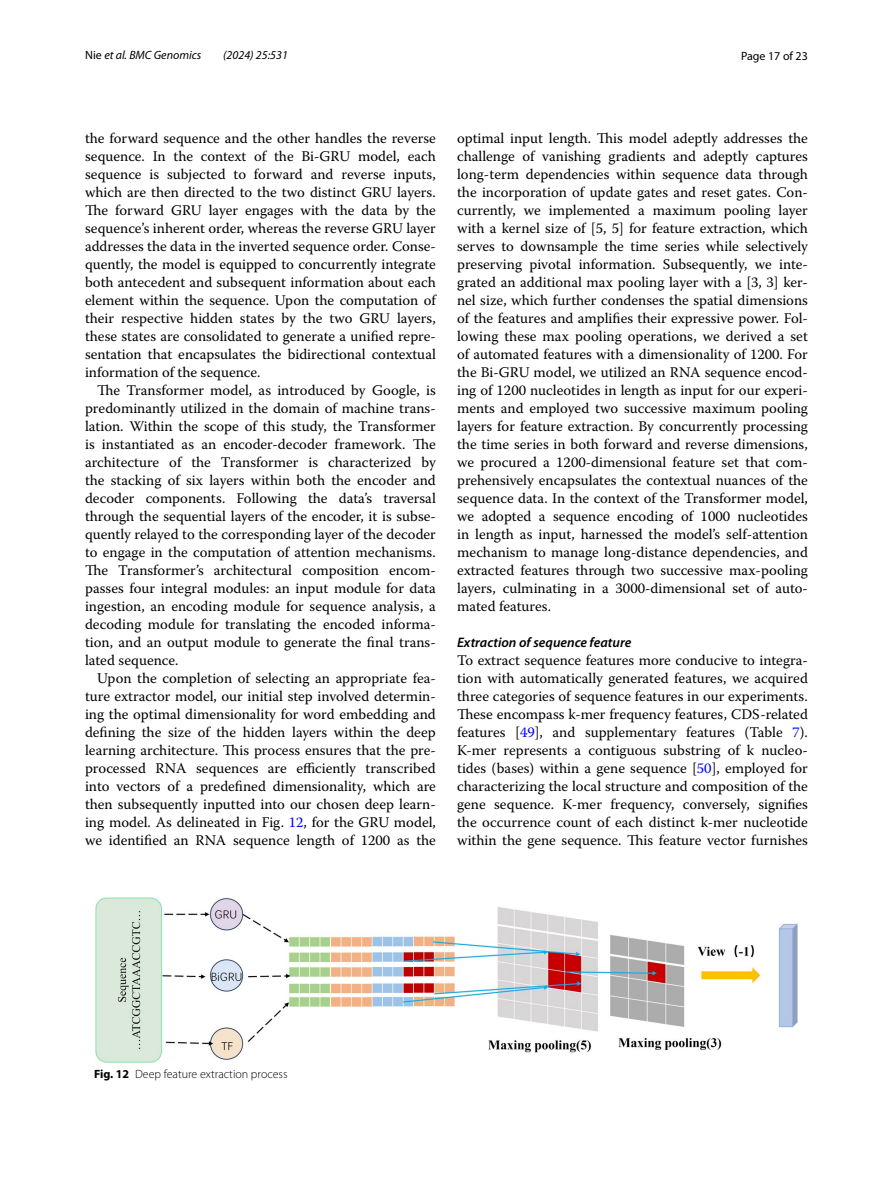
<style>
.page{position:relative;width:893px;height:1187px;background:#fff}
.page>*{position:absolute;margin:0;border:0;box-sizing:border-box;transform-origin:0 0}
.t1{font:14.7px/18px "Warnock Pro";color:#000;text-align:justify}
.t2{font:italic 600 13.8px "Myriad Pro";color:#000}
.t3{font:300 12px "Myriad Pro";color:#000}
.t4{font:italic 12px "Myriad Pro";color:#000}
.t5{font:12px "Myriad Pro";color:#000}
.s1{font-style:normal}
.s2{color:#00f}
.s3{font-weight:700}
</style>
<div class="page">
<img style="left:96px;top:897px;width:701px;height:165px">
<p class="t4" style="left:85px;top:48px;width:118px"><span class="s1">Nie</span> et al. BMC Genomics</p>
<p class="t4" style="left:223px;top:48px;width:66px">(2024) 25:531</p>
<p class="t5" style="left:741px;top:48px;width:68px">Page 17 of 23</p>
<p class="t1" style="left:85px;top:128px;width:352px">the forward sequence and the other handles the reverse sequence. In the context of the Bi-GRU model, each sequence is subjected to forward and reverse inputs, which are then directed to the two distinct GRU layers.<br>The forward GRU layer engages with the data by the sequence’s inherent order, whereas the reverse GRU layer addresses the data in the inverted sequence order. Conse&shy;quently, the model is equipped to concurrently integrate both antecedent and subsequent information about each element within the sequence. Upon the computation of their respective hidden states by the two GRU layers, these states are consolidated to generate a unified repre&shy;sentation that encapsulates the bidirectional contextual information of the sequence.</p>
<p class="t1" style="left:85px;top:380px;width:352px;text-indent:12px">The Transformer model, as introduced by Google, is predominantly utilized in the domain of machine trans&shy;lation. Within the scope of this study, the Transformer is instantiated as an encoder-decoder framework. The architecture of the Transformer is characterized by the stacking of six layers within both the encoder and decoder components. Following the data’s traversal through the sequential layers of the encoder, it is subse&shy;quently relayed to the corresponding layer of the decoder to engage in the computation of attention mechanisms.<br>The Transformer’s architectural composition encom&shy;passes four integral modules: an input module for data ingestion, an encoding module for sequence analysis, a decoding module for translating the encoded informa&shy;tion, and an output module to generate the final trans&shy;lated sequence.</p>
<p class="t1" style="left:85px;top:668px;width:352px;text-indent:12px">Upon the completion of selecting an appropriate fea&shy;ture extractor model, our initial step involved determin&shy;ing the optimal dimensionality for word embedding and defining the size of the hidden layers within the deep learning architecture. This process ensures that the pre&shy;processed RNA sequences are efficiently transcribed into vectors of a predefined dimensionality, which are then subsequently inputted into our chosen deep learn&shy;ing model. As delineated in Fig. <span class="s2">12</span>, for the GRU model, we identified an RNA sequence length of 1200 as the</p>
<p class="t1" style="left:457px;top:128px;width:352px">optimal input length. This model adeptly addresses the challenge of vanishing gradients and adeptly captures long-term dependencies within sequence data through the incorporation of update gates and reset gates. Con&shy;currently, we implemented a maximum pooling layer with a kernel size of [5, 5] for feature extraction, which serves to downsample the time series while selectively preserving pivotal information. Subsequently, we inte&shy;grated an additional max pooling layer with a [3, 3] ker&shy;nel size, which further condenses the spatial dimensions of the features and amplifies their expressive power. Fol&shy;lowing these max pooling operations, we derived a set of automated features with a dimensionality of 1200. For the Bi-GRU model, we utilized an RNA sequence encod&shy;ing of 1200 nucleotides in length as input for our experi&shy;ments and employed two successive maximum pooling layers for feature extraction. By concurrently processing the time series in both forward and reverse dimensions, we procured a 1200-dimensional feature set that com&shy;prehensively encapsulates the contextual nuances of the sequence data. In the context of the Transformer model, we adopted a sequence encoding of 1000 nucleotides in length as input, harnessed the model’s self-attention mechanism to manage long-distance dependencies, and extracted features through two successive max-pooling layers, culminating in a 3000-dimensional set of auto&shy;mated features.</p>
<p class="t2" style="left:457px;top:633px;width:176px">Extraction of sequence feature</p>
<p class="t1" style="left:457px;top:650px;width:352px">To extract sequence features more conducive to integra&shy;tion with automatically generated features, we acquired three categories of sequence features in our experiments.<br>These encompass k-mer frequency features, CDS-related features [<span class="s2">49</span>], and supplementary features (Table <span class="s2">7</span>).<br>K-mer represents a contiguous substring of k nucleo&shy;tides (bases) within a gene sequence [<span class="s2">50</span>], employed for characterizing the local structure and composition of the gene sequence. K-mer frequency, conversely, signifies the occurrence count of each distinct k-mer nucleotide within the gene sequence. This feature vector furnishes</p>
<p class="t3" style="left:94px;top:1067px;width:195px"><span class="s3">Fig. 12</span> Deep feature extraction process</p>
</div>
